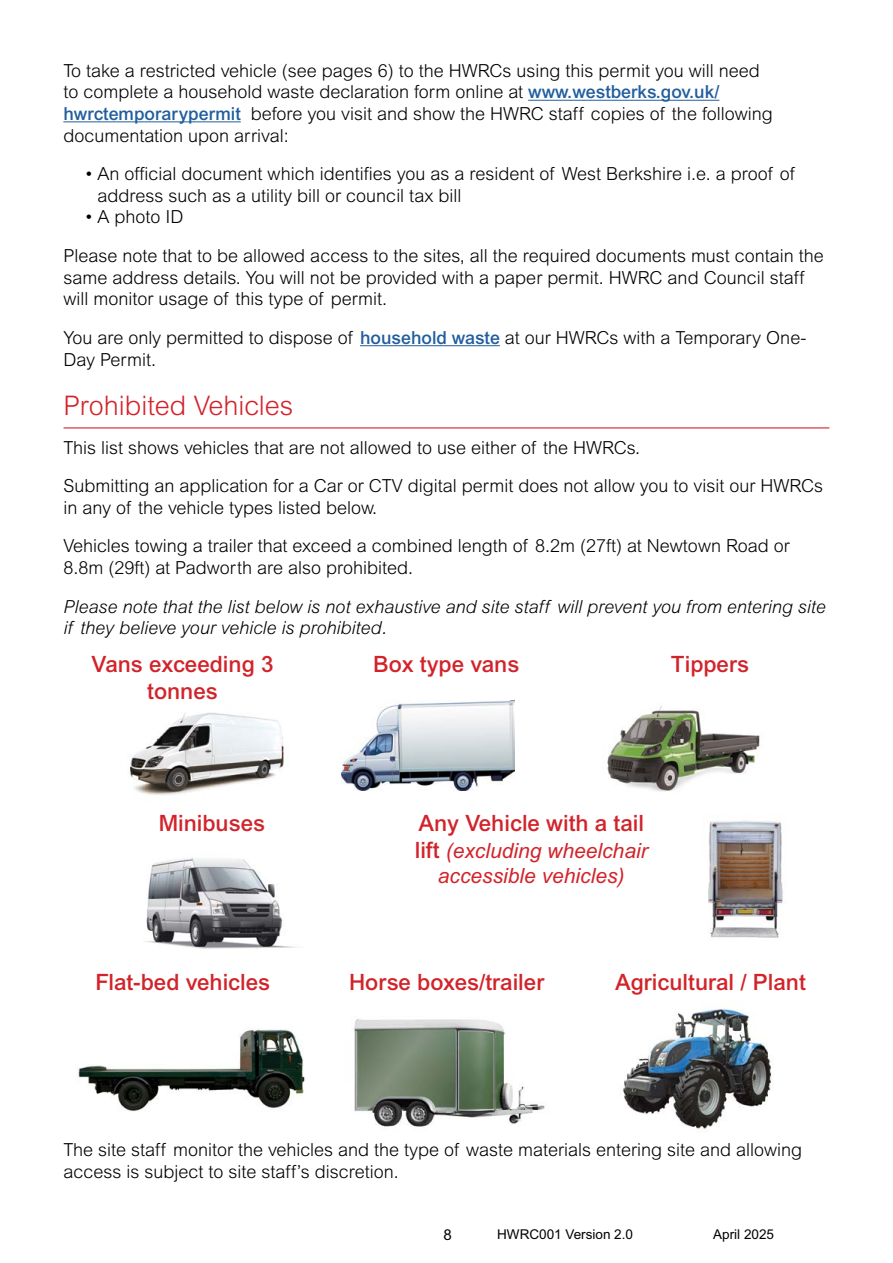
<style>
.page{position:relative;width:893px;height:1263px;background:#fff}
.page>*{position:absolute;margin:0;border:0;box-sizing:border-box;transform-origin:0 0}
.Body_text{font:300 27px "Arial MT Std";color:#d2232a}
.t1{font:500 22.5px/27px "Arial MT Std";color:#d2232a;text-align:center}
.t2{font:italic 21px/25.2px "Arial MT Std";color:#d2232a;text-align:center}
.Body_text-2{font:300 18px/21.6px "Arial MT Std";color:#000}
.Bullet_text{font:300 18px/21.6px "Arial MT Std";color:#000}
.Body_text-3{font:italic 300 18px/21.6px "Arial MT Std";color:#000}
.t3{font:15px "Arial MT Std";color:#000}
.t4{font:13.5px "Arial MT Std";color:#000}
.s1{font-weight:500;color:#215e9e}
.s2{font-weight:500;font-style:normal;font-size:22.5px}
</style>
<div class="page">
<img style="left:129px;top:712px;width:155px;height:84px">
<img style="left:607px;top:705px;width:153px;height:87px">
<img style="left:341px;top:701px;width:173px;height:90px">
<hr style="left:528px;top:100px;width:191px;height:1px;background:#215e9e">
<hr style="left:63px;top:121px;width:178px;height:1px;background:#215e9e">
<hr style="left:360px;top:345px;width:140px;height:1px;background:#215e9e">
<hr style="left:64px;top:427px;width:765px;height:1px;background:#d2232a">
<img style="left:144px;top:857px;width:153px;height:92px">
<img style="left:78px;top:1028px;width:227px;height:84px">
<img style="left:623px;top:1008px;width:149px;height:121px">
<img style="left:354px;top:1019px;width:191px;height:108px">
<img style="left:708px;top:814px;width:75px;height:124px">
<p class="Body_text-2" style="left:63px;top:60px;width:711px">To take a restricted vehicle (see pages 6) to the HWRCs using this permit you will need to complete a household waste declaration form online at <span class="s1">www.westberks.gov.uk/ hwrctemporarypermit</span> before you visit and show the HWRC staff copies of the following documentation upon arrival:</p>
<p class="Bullet_text" style="left:97px;top:163px;width:699px;text-indent:-13px">• An official document which identifies you as a resident of West Berkshire i.e. a proof of address such as a utility bill or council tax bill</p>
<p class="Bullet_text" style="left:85px;top:206px;width:100px">• A photo ID</p>
<p class="Body_text-2" style="left:63px;top:245px;width:762px">Please note that to be allowed access to the sites, all the required documents must contain the same address details. You will not be provided with a paper permit. HWRC and Council staff will monitor usage of this type of permit.</p>
<p class="Body_text-2" style="left:63px;top:327px;width:744px">You are only permitted to dispose of <span class="s1">household waste</span> at our HWRCs with a Temporary One-<br>Day Permit.</p>
<p class="Body_text" style="left:63px;top:390px;width:232px">Prohibited Vehicles</p>
<p class="Body_text-2" style="left:63px;top:436px;width:578px">This list shows vehicles that are not allowed to use either of the HWRCs.</p>
<p class="Body_text-2" style="left:63px;top:475px;width:761px">Submitting an application for a Car or CTV digital permit does not allow you to visit our HWRCs in any of the vehicle types listed below.</p>
<p class="Body_text-2" style="left:63px;top:535px;width:728px">Vehicles towing a trailer that exceed a combined length of 8.2m (27ft) at Newtown Road or<br>8.8m (29ft) at Padworth are also prohibited.</p>
<p class="Body_text-3" style="left:63px;top:595px;width:764px">Please note that the list below is not exhaustive and site staff will prevent you from entering site if they believe your vehicle is prohibited.</p>
<p class="t1" style="left:92px;top:650px;width:183px">Vans exceeding 3 tonnes</p>
<p class="t1" style="left:373px;top:650px;width:148px">Box type vans</p>
<p class="t1" style="left:671px;top:650px;width:80px">Tippers</p>
<p class="t1" style="left:159px;top:809px;width:108px">Minibuses</p>
<p class="t1" style="left:418px;top:809px;width:227px">Any Vehicle with a tail</p>
<p class="t2" style="left:415px;top:838px;width:234px"><span class="s2">lift</span> (excluding wheelchair accessible vehicles)</p>
<p class="t1" style="left:96px;top:969px;width:176px">Flat-bed vehicles</p>
<p class="t1" style="left:349px;top:969px;width:197px">Horse boxes/trailer</p>
<p class="t1" style="left:615px;top:969px;width:192px">Agricultural / Plant</p>
<p class="Body_text-2" style="left:63px;top:1139px;width:740px">The site staff monitor the vehicles and the type of waste materials entering site and allowing access is subject to site staff’s discretion.</p>
<p class="t3" style="left:443px;top:1226px;width:10px">8</p>
<p class="t4" style="left:497px;top:1226px;width:137px">HWRC001 Version 2.0</p>
<p class="t4" style="left:713px;top:1226px;width:62px">April 2025</p>
</div>
